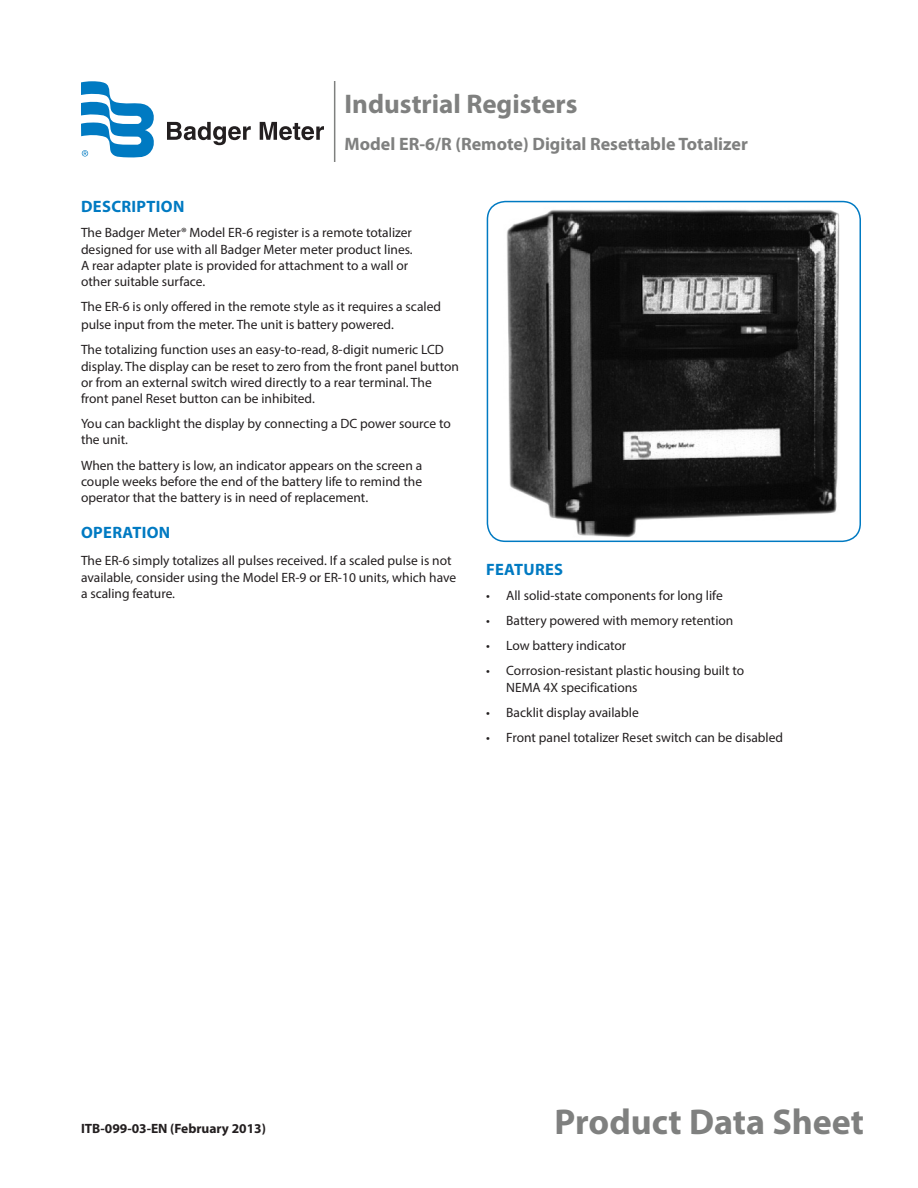
<style>
.page{position:relative;width:918px;height:1188px;background:#fff}
.page>*{position:absolute;margin:0;border:0;box-sizing:border-box;transform-origin:0 0}
.Cover_DocType{font:700 36px "Myriad Pro";color:#7f807f}
.t1{font:700 27px "Myriad Pro";color:#7f807f}
.t2{font:700 18px "Myriad Pro";color:#7f807f}
.Body{font:700 16.5px "Myriad Pro";letter-spacing:.02em;color:#007ac2}
.Heading_1{font:700 16.5px "Myriad Pro";letter-spacing:.02em;color:#007ac2}
.Body-2{font:13.5px/16.2px "Myriad Pro";color:#231f20}
.t3{font:700 13.5px "Myriad Pro";color:#231f20}
</style>
<div class="page">
<img style="left:506px;top:210px;width:334px;height:328px">
<div style="left:487px;top:201px;width:374px;height:341px;border:2px solid #007ac2;border-radius:18px"></div>
<svg style="left:167px;top:122px;width:84px;height:23px"></svg>
<svg style="left:260px;top:122px;width:64px;height:18px"></svg>
<svg style="left:81px;top:81px;width:73px;height:77px"></svg>
<hr style="left:334px;top:81px;width:1px;height:81px;background:#7f807f">
<h2 class="t1" style="left:345px;top:86px;width:235px">Industrial Registers</h2>
<h3 class="t2" style="left:345px;top:132px;width:405px">Model ER-6/R (Remote) Digital Resettable Totalizer</h3>
<p class="Body" style="left:81px;top:196px;width:105px">DESCRIPTION</p>
<p class="Body-2" style="left:81px;top:225px;width:333px">The Badger Meter® Model ER-6 register is a remote totalizer designed for use with all Badger Meter meter product lines.<br>A rear adapter plate is provided for attachment to a wall or other suitable surface.</p>
<p class="Body-2" style="left:81px;top:297px;width:362px;line-height:18px">The ER-6 is only offered in the remote style as it requires a scaled pulse input from the meter. The unit is battery powered.</p>
<p class="Body-2" style="left:81px;top:342px;width:379px">The totalizing function uses an easy-to-read, 8-digit numeric LCD display. The display can be reset to zero from the front panel button or from an external switch wired directly to a rear terminal. The front panel Reset button can be inhibited.</p>
<p class="Body-2" style="left:81px;top:415px;width:371px">You can backlight the display by connecting a DC power source to the unit.</p>
<p class="Body-2" style="left:81px;top:457px;width:343px;text-align:justify">When the battery is low, an indicator appears on the screen a couple weeks before the end of the battery life to remind the operator that the battery is in need of replacement.</p>
<p class="Heading_1" style="left:81px;top:522px;width:91px">OPERATION</p>
<p class="Body-2" style="left:81px;top:553px;width:377px">The ER-6 simply totalizes all pulses received. If a scaled pulse is not available, consider using the Model ER-9 or ER-10 units, which have a scaling feature.</p>
<p class="Body" style="left:486px;top:558px;width:79px">FEATURES</p>
<p class="Body-2" style="left:486px;top:587px;width:238px">• All solid-state components for long life</p>
<p class="Body-2" style="left:486px;top:612px;width:249px">• Battery powered with memory retention</p>
<p class="Body-2" style="left:486px;top:637px;width:142px">• Low battery indicator</p>
<p class="Body-2" style="left:506px;top:663px;width:240px;text-indent:-20px">• Corrosion-resistant plastic housing built to<br>NEMA 4X specifications</p>
<p class="Body-2" style="left:486px;top:704px;width:154px">• Backlit display available</p>
<p class="Body-2" style="left:486px;top:729px;width:299px">• Front panel totalizer Reset switch can be disabled</p>
<p class="t3" style="left:81px;top:1120px;width:186px">ITB-099-03-EN (February 2013)</p>
<p class="Cover_DocType" style="left:555px;top:1098px;width:311px">Product Data Sheet</p>
</div>
